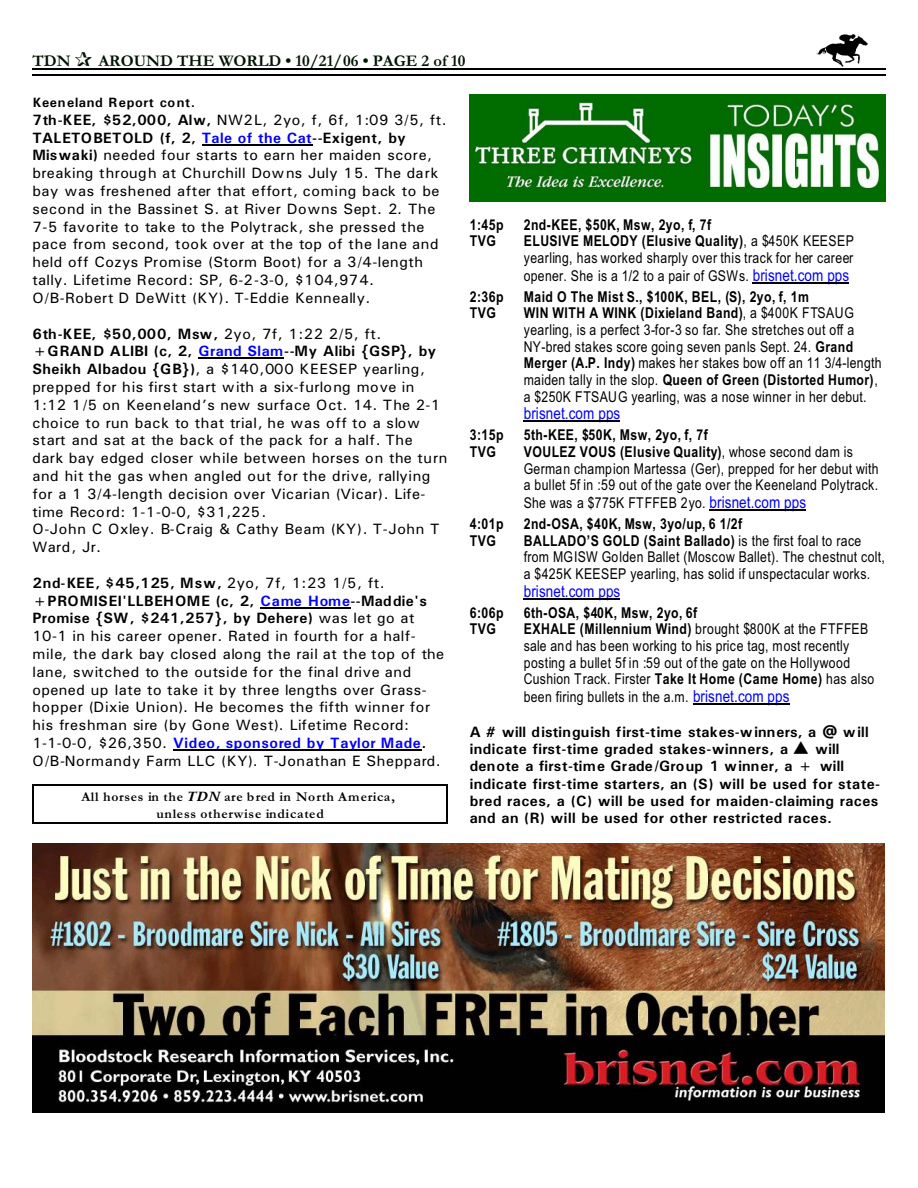
<style>
.page{position:relative;width:918px;height:1188px;background:#fff}
.page>*{position:absolute;margin:0;border:0;box-sizing:border-box;transform-origin:0 0}
.t1{font:700 16.5px "Garamond";color:#001400}
.t2{font:16.5px "Arial Narrow";letter-spacing:.005em;color:#00f}
.t3{font:15px/17.9px "Univers";letter-spacing:.035em;color:#000}
.t4{font:15px/16.6px "Arial Narrow";letter-spacing:.02em;color:#000}
.t5{font:700 15px/17.2px "Univers";letter-spacing:.03em;color:#000}
.t6{font:700 15px "Arial Narrow";letter-spacing:.03em;color:#000}
.t7{font:700 13.5px/17px "Garamond";letter-spacing:.055em;color:#000;text-align:center}
.t8{font:700 13.5px "Univers";letter-spacing:.045em;color:#000}
.s1{font-weight:700}
.s2{font-weight:700;color:#00f}
.s3{font-style:italic}
.s4{font-size:16.5px;color:#00f}
</style>
<div class="page">
<img style="left:817px;top:35px;width:51px;height:31px">
<hr style="left:32px;top:68px;width:853px;height:1px;background:#000">
<hr style="left:32px;top:75px;width:853px;height:1px;background:#000">
<img style="left:470px;top:95px;width:415px;height:106px">
<hr style="left:753px;top:282px;width:96px;height:1px;background:#000">
<hr style="left:524px;top:421px;width:96px;height:1px;background:#000">
<hr style="left:710px;top:510px;width:96px;height:1px;background:#000">
<hr style="left:524px;top:598px;width:96px;height:1px;background:#000">
<hr style="left:693px;top:703px;width:96px;height:2px;background:#000">
<hr style="left:202px;top:144px;width:110px;height:1px;background:#000">
<hr style="left:199px;top:358px;width:85px;height:1px;background:#000">
<hr style="left:260px;top:607px;width:91px;height:1px;background:#000">
<hr style="left:173px;top:750px;width:248px;height:1px;background:#000">
<img style="left:32px;top:844px;width:852px;height:268px">
<hr style="left:292px;top:1105px;width:133px;height:1px;background:#000">
<hr style="left:32px;top:784px;width:2px;height:40px;background:#000">
<hr style="left:447px;top:784px;width:1px;height:40px;background:#000">
<hr style="left:32px;top:784px;width:416px;height:1px;background:#000">
<hr style="left:32px;top:823px;width:416px;height:1px;background:#000">
<p class="t1" style="left:32px;top:55px;width:40px">TDN</p>
<p class="t1" style="left:98px;top:55px;width:369px">AROUND THE WORLD • 10/21/06 • PAGE 2 of 10</p>
<p class="t8" style="left:32px;top:98px;width:165px">Keeneland Report cont.</p>
<p class="t3" style="left:32px;top:112px;width:416px"><span class="s1">7th-KEE, $52,000, Alw,</span> NW2L, 2yo, f, 6f, 1:09 3/5, ft.<br><span class="s1">TALETOBETOLD (f, 2,</span> <span class="s2">Tale of the Cat</span><span class="s1">--Exigent, by Miswaki)</span> needed four starts to earn her maiden score, breaking through at Churchill Downs July 15. The dark bay was freshened after that effort, coming back to be second in the Bassinet S. at River Downs Sept. 2. The 7-5 favorite to take to the Polytrack, she pressed the pace from second, took over at the top of the lane and held off Cozys Promise (Storm Boot) for a 3/4-length tally. Lifetime Record: SP, 6-2-3-0, $104,974.<br>O/B-Robert D DeWitt (KY). T-Eddie Kenneally.</p>
<p class="t3" style="left:32px;top:326px;width:417px"><span class="s1">6th-KEE, $50,000, Msw,</span> 2yo, 7f, 1:22 2/5, ft. <span class="s1">+GRAND ALIBI (c, 2,</span> <span class="s2">Grand Slam</span><span class="s1">--My Alibi {GSP}, by Sheikh Albadou {GB})</span>, a $140,000 KEESEP yearling, prepped for his first start with a six-furlong move in 1:12 1/5 on Keeneland’s new surface Oct. 14. The 2-1 choice to run back to that trial, he was off to a slow start and sat at the back of the pack for a half. The dark bay edged closer while between horses on the turn and hit the gas when angled out for the drive, rallying for a 1 3/4-length decision over Vicarian (Vicar). Life&shy;time Record: 1-1-0-0, $31,225.<br>O-John C Oxley. B-Craig &amp; Cathy Beam (KY). T-John T Ward, Jr.</p>
<p class="t3" style="left:32px;top:575px;width:413px"><span class="s1">2nd-KEE, $45,125, Msw,</span> 2yo, 7f, 1:23 1/5, ft. <span class="s1">+PROMISEI'LLBEHOME (c, 2,</span> <span class="s2">Came Home</span><span class="s1">--Maddie's Promise {SW, $241,257}, by Dehere)</span> was let go at 10-1 in his career opener. Rated in fourth for a half&shy;mile, the dark bay closed along the rail at the top of the lane, switched to the outside for the final drive and opened up late to take it by three lengths over Grass&shy;hopper (Dixie Union). He becomes the fifth winner for his freshman sire (by Gone West). Lifetime Record:<br>1-1-0-0, $26,350. <span class="s2">Video, sponsored by Taylor Made</span><span class="s1">.<br></span>O/B-Normandy Farm LLC (KY). T-Jonathan E Sheppard.</p>
<p class="t7" style="left:81px;top:790px;width:315px">All horses in the <span class="s3">TDN</span> are bred in North America, unless otherwise indicated</p>
<p class="t6" style="left:470px;top:219px;width:35px">1:45p</p>
<p class="t6" style="left:524px;top:219px;width:189px">2nd-KEE, $50K, Msw, 2yo, f, 7f</p>
<p class="t6" style="left:470px;top:236px;width:28px">TVG</p>
<p class="t4" style="left:524px;top:234px;width:332px;line-height:17.1px;text-align:justify"><span class="s1">ELUSIVE MELODY (Elusive Quality)</span>, a $450K KEESEP yearling, has worked sharply over this track for her career opener. She is a 1/2 to a pair of GSWs. <span class="s4">brisnet.com pps</span></p>
<p class="t6" style="left:470px;top:291px;width:35px">2:36p</p>
<p class="t6" style="left:524px;top:291px;width:287px">Maid O The Mist S., $100K, BEL, (S), 2yo, f, 1m</p>
<p class="t6" style="left:470px;top:308px;width:28px">TVG</p>
<p class="t4" style="left:524px;top:306px;width:359px"><span class="s1">WIN WITH A WINK (Dixieland Band)</span>, a $400K FTSAUG yearling, is a perfect 3-for-3 so far. She stretches out off a NY-bred stakes score going seven panls Sept. 24. <span class="s1">Grand Merger (A.P. Indy)</span> makes her stakes bow off an 11 3/4-length maiden tally in the slop. <span class="s1">Queen of Green (Distorted Humor)</span>, a $250K FTSAUG yearling, was a nose winner in her debut.</p>
<p class="t2" style="left:524px;top:407px;width:98px">brisnet.com pps</p>
<p class="t6" style="left:470px;top:430px;width:35px">3:15p</p>
<p class="t6" style="left:524px;top:430px;width:186px">5th-KEE, $50K, Msw, 2yo, f, 7f</p>
<p class="t6" style="left:470px;top:446px;width:28px">TVG</p>
<p class="t4" style="left:524px;top:445px;width:356px"><span class="s1">VOULEZ VOUS (Elusive Quality)</span>, whose second dam is German champion Martessa (Ger), prepped for her debut with a bullet 5f in :59 out of the gate over the Keeneland Polytrack.<br>She was a $775K FTFFEB 2yo. <span class="s4">brisnet.com pps</span></p>
<p class="t6" style="left:470px;top:518px;width:35px">4:01p</p>
<p class="t6" style="left:524px;top:518px;width:220px">2nd-OSA, $40K, Msw, 3yo/up, 6 1/2f</p>
<p class="t6" style="left:470px;top:535px;width:28px">TVG</p>
<p class="t4" style="left:524px;top:534px;width:363px"><span class="s1">BALLADO’S GOLD (Saint Ballado)</span> is the first foal to race from MGISW Golden Ballet (Moscow Ballet). The chestnut colt, a $425K KEESEP yearling, has solid if unspectacular works.</p>
<p class="t2" style="left:524px;top:585px;width:98px">brisnet.com pps</p>
<p class="t6" style="left:470px;top:607px;width:35px">6:06p</p>
<p class="t6" style="left:524px;top:607px;width:175px">6th-OSA, $40K, Msw, 2yo, 6f</p>
<p class="t6" style="left:470px;top:624px;width:28px">TVG</p>
<p class="t4" style="left:524px;top:622px;width:352px"><span class="s1">EXHALE (Millennium Wind)</span> brought $800K at the FTFFEB sale and has been working to his price tag, most recently posting a bullet 5f in :59 out of the gate on the Hollywood Cushion Track. Firster <span class="s1">Take It Home (Came Home)</span> has also been firing bullets in the a.m. <span class="s4">brisnet.com pps</span></p>
<p class="t5" style="left:470px;top:724px;width:412px">A # will distinguish first-time stakes-winners, a @ will indicate first-time graded stakes-winners, a ▲ will denote a first-time Grade/Group 1 winner, a + will indicate first-time starters, an (S) will be used for state&shy;bred races, a (C) will be used for maiden-claiming races and an (R) will be used for other restricted races.</p>
</div>
